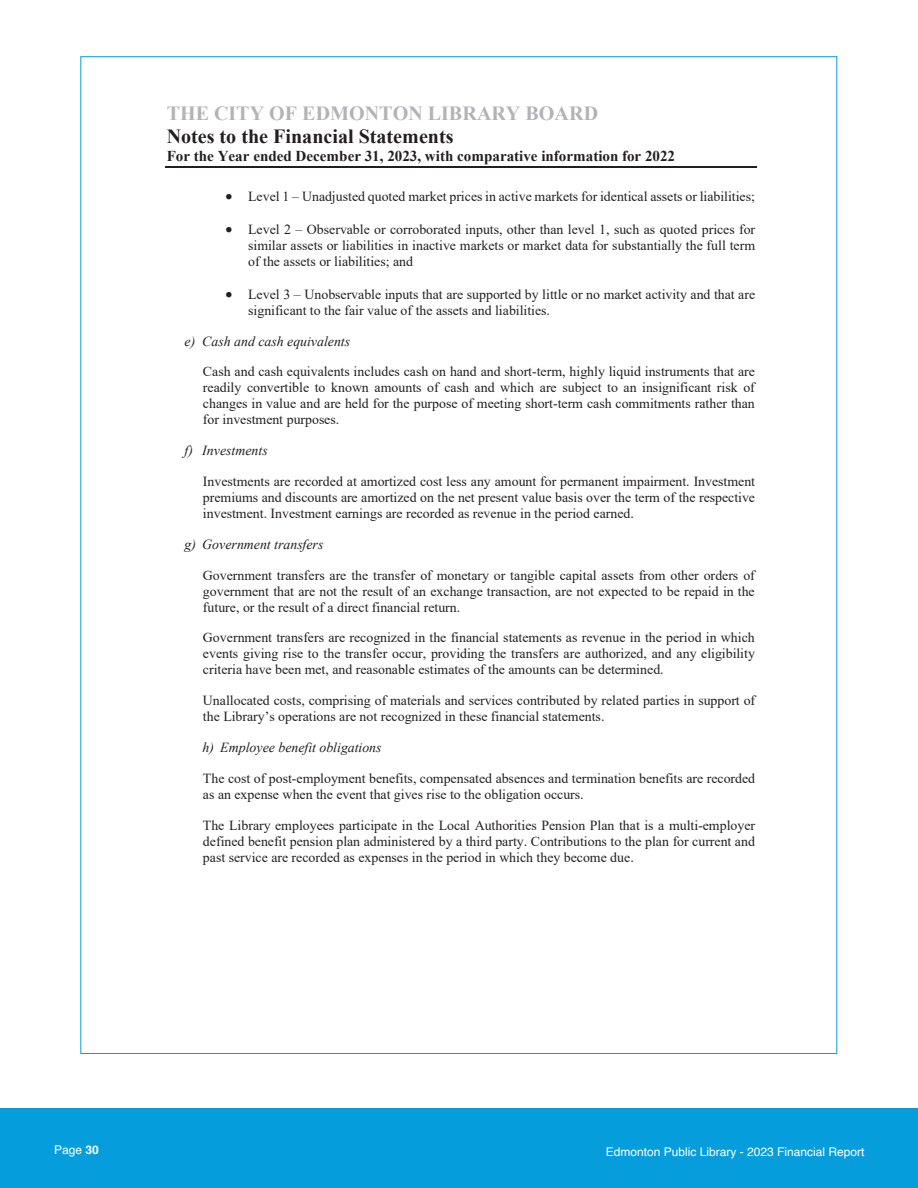
<style>
.page{position:relative;width:918px;height:1188px;background:#fff}
.page>*{position:absolute;margin:0;border:0;box-sizing:border-box;transform-origin:0 0}
.t1{font:700 20.1px/23.2px "Times New Roman";color:#b2b3b7}
.t2{font:700 15.15px "Times New Roman";color:#231f20}
.t3{font:13.8px/16px "Times New Roman";color:#231f20;text-align:justify}
.t4{font:italic 13.8px "Times New Roman";color:#231f20}
.t5{font:12px "Helvetica";color:#fff}
.s1{color:#231f20}
.s2{font-weight:700}
</style>
<div class="page">
<div style="left:0;top:1108px;width:918px;height:80px;background:#069ddc"></div>
<hr style="left:165px;top:166px;width:592px;height:2px;background:#231f20">
<p class="t1" style="left:167px;top:101px;width:433px">THE CITY OF EDMONTON LIBRARY BOARD<br><span class="s1">Notes to the Financial Statements</span></p>
<p class="t2" style="left:167px;top:145px;width:510px">For the Year ended December 31, 2023, with comparative information for 2022</p>
<p class="t3" style="left:248px;top:187px;width:508px">Level 1 – Unadjusted quoted market prices in active markets for identical assets or liabilities;</p>
<p class="t3" style="left:248px;top:220px;width:509px">Level 2 – Observable or corroborated inputs, other than level 1, such as quoted prices for similar assets or liabilities in inactive markets or market data for substantially the full term of the assets or liabilities; and</p>
<p class="t3" style="left:248px;top:285px;width:509px">Level 3 – Unobservable inputs that are supported by little or no market activity and that are significant to the fair value of the assets and liabilities.</p>
<p class="t4" style="left:185px;top:331px;width:167px">e) Cash and cash equivalents</p>
<p class="t3" style="left:203px;top:363px;width:554px">Cash and cash equivalents includes cash on hand and short-term, highly liquid instruments that are readily convertible to known amounts of cash and which are subject to an insignificant risk of changes in value and are held for the purpose of meeting short-term cash commitments rather than for investment purposes.</p>
<p class="t4" style="left:185px;top:441px;width:85px">f) Investments</p>
<p class="t3" style="left:203px;top:473px;width:554px">Investments are recorded at amortized cost less any amount for permanent impairment. Investment premiums and discounts are amortized on the net present value basis over the term of the respective investment. Investment earnings are recorded as revenue in the period earned.</p>
<p class="t4" style="left:185px;top:535px;width:140px">g) Government transfers</p>
<p class="t3" style="left:203px;top:567px;width:553px">Government transfers are the transfer of monetary or tangible capital assets from other orders of government that are not the result of an exchange transaction, are not expected to be repaid in the future, or the result of a direct financial return.</p>
<p class="t3" style="left:203px;top:629px;width:554px">Government transfers are recognized in the financial statements as revenue in the period in which events giving rise to the transfer occur, providing the transfers are authorized, and any eligibility criteria have been met, and reasonable estimates of the amounts can be determined.</p>
<p class="t3" style="left:203px;top:692px;width:554px">Unallocated costs, comprising of materials and services contributed by related parties in support of the Library’s operations are not recognized in these financial statements.</p>
<p class="t4" style="left:202px;top:738px;width:181px">h) Employee benefit obligations</p>
<p class="t3" style="left:203px;top:770px;width:554px">The cost of post-employment benefits, compensated absences and termination benefits are recorded as an expense when the event that gives rise to the obligation occurs.</p>
<p class="t3" style="left:203px;top:817px;width:554px">The Library employees participate in the Local Authorities Pension Plan that is a multi-employer defined benefit pension plan administered by a third party. Contributions to the plan for current and past service are recorded as expenses in the period in which they become due.</p>
<p class="t5" style="left:54px;top:1140px;width:46px">Page <span class="s2">30</span></p>
<p class="t5" style="left:606px;top:1142px;width:260px">Edmonton Public Library - 2023 Financial Report</p>
</div>
